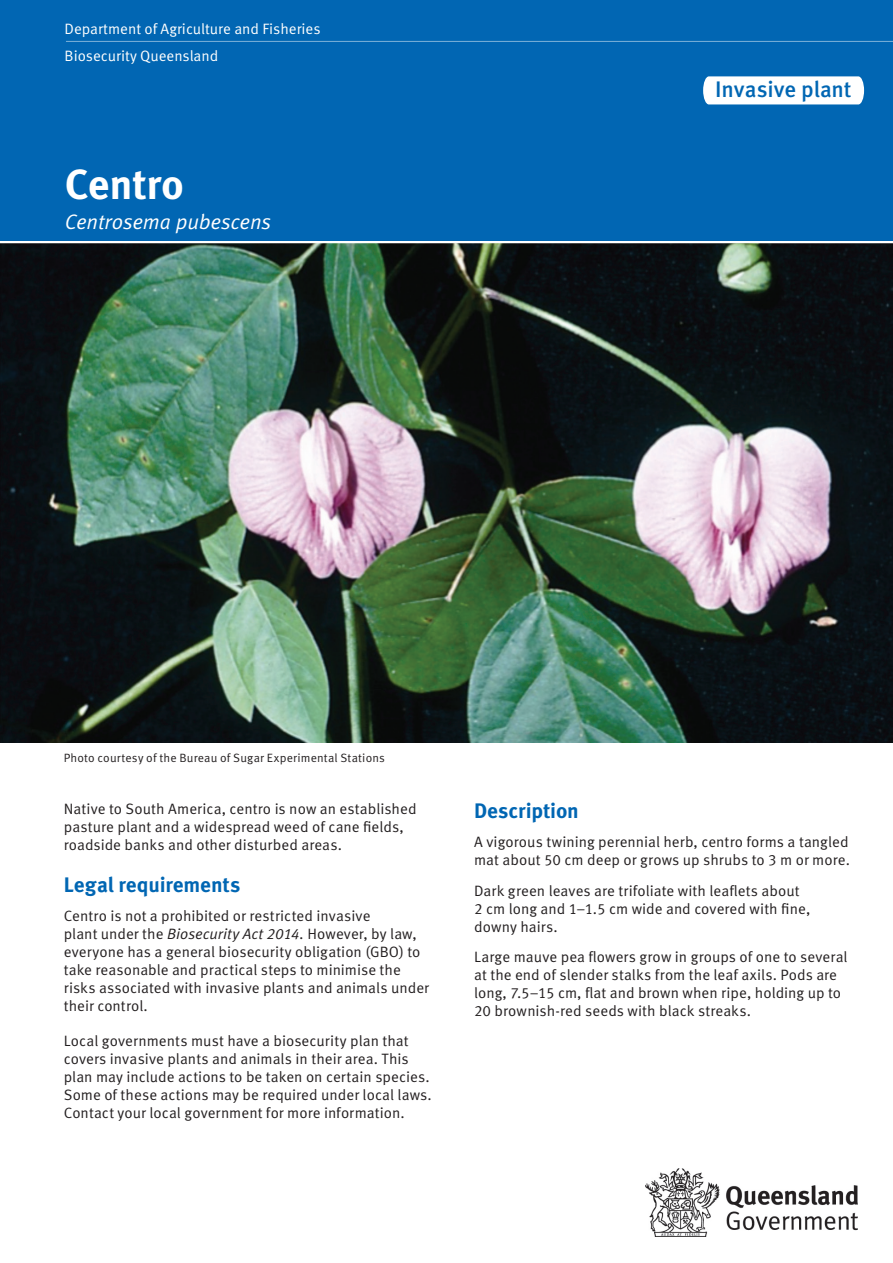
<style>
.page{position:relative;width:893px;height:1263px;background:#fff}
.page>*{position:absolute;margin:0;border:0;box-sizing:border-box;transform-origin:0 0}
.t1{font:700 42px "Meta OT";letter-spacing:-.01em;color:#fff}
.bodycopy{font:500 22.5px "Meta OT";letter-spacing:-.01em;color:#0166b3}
.header01{font:700 21px "Meta OT";letter-spacing:-.005em;color:#0166b3}
.subtitle{font:italic 21px "Meta OT";letter-spacing:-.01em;color:#fff}
.bodycopy-2{font:15px/18px "Meta OT";color:#231f20}
.header01-2{font:15px/18px "Meta OT";color:#231f20}
.t2{font:15px "Meta OT";color:#fff}
.source{font:12px "Meta OT";letter-spacing:.015em;color:#231f20}
.s1{font-style:italic}
</style>
<div class="page">
<img style="left:0;top:243px;width:893px;height:499px">
<div style="left:0;top:0;width:893px;height:241px;background:#0166b3"></div>
<hr style="left:66px;top:41px;width:827px;height:1px;background:#fff">
<div style="left:703px;top:76px;width:161px;height:28px;background:#fff"></div>
<img style="left:645px;top:1168px;width:213px;height:68px">
<p class="t2" style="left:65px;top:20px;width:257px">Department of Agriculture and Fisheries</p>
<p class="t2" style="left:65px;top:46px;width:155px">Biosecurity Queensland</p>
<p class="t1" style="left:65px;top:157px;width:121px">Centro</p>
<p class="subtitle" style="left:65px;top:209px;width:208px">Centrosema pubescens</p>
<p class="bodycopy" style="left:715px;top:75px;width:138px">Invasive plant</p>
<p class="source" style="left:64px;top:750px;width:323px">Photo courtesy of the Bureau of Sugar Experimental Stations</p>
<p class="bodycopy-2" style="left:64px;top:800px;width:354px">Native to South America, centro is now an established pasture plant and a widespread weed of cane fields, roadside banks and other disturbed areas.</p>
<p class="header01" style="left:64px;top:871px;width:178px">Legal requirements</p>
<p class="bodycopy-2" style="left:64px;top:906px;width:367px">Centro is not a prohibited or restricted invasive<br>plant under the <span class="s1">Biosecurity Act 2014.</span> However, by law, everyone has a general biosecurity obligation (GBO) to take reasonable and practical steps to minimise the risks associated with invasive plants and animals under their control.</p>
<p class="header01-2" style="left:64px;top:1032px;width:370px">Local governments must have a biosecurity plan that covers invasive plants and animals in their area. This plan may include actions to be taken on certain species.<br>Some of these actions may be required under local laws.<br>Contact your local government for more information.</p>
<p class="header01" style="left:474px;top:798px;width:106px">Description</p>
<p class="bodycopy-2" style="left:474px;top:833px;width:377px">A vigorous twining perennial herb, centro forms a tangled mat about 50 cm deep or grows up shrubs to 3 m or more.</p>
<p class="bodycopy-2" style="left:474px;top:882px;width:338px">Dark green leaves are trifoliate with leaflets about<br>2 cm long and 1–1.5 cm wide and covered with fine, downy hairs.</p>
<p class="bodycopy-2" style="left:474px;top:948px;width:375px">Large mauve pea flowers grow in groups of one to several at the end of slender stalks from the leaf axils. Pods are long, 7.5–15 cm, flat and brown when ripe, holding up to 20 brownish-red seeds with black streaks.</p>
</div>
